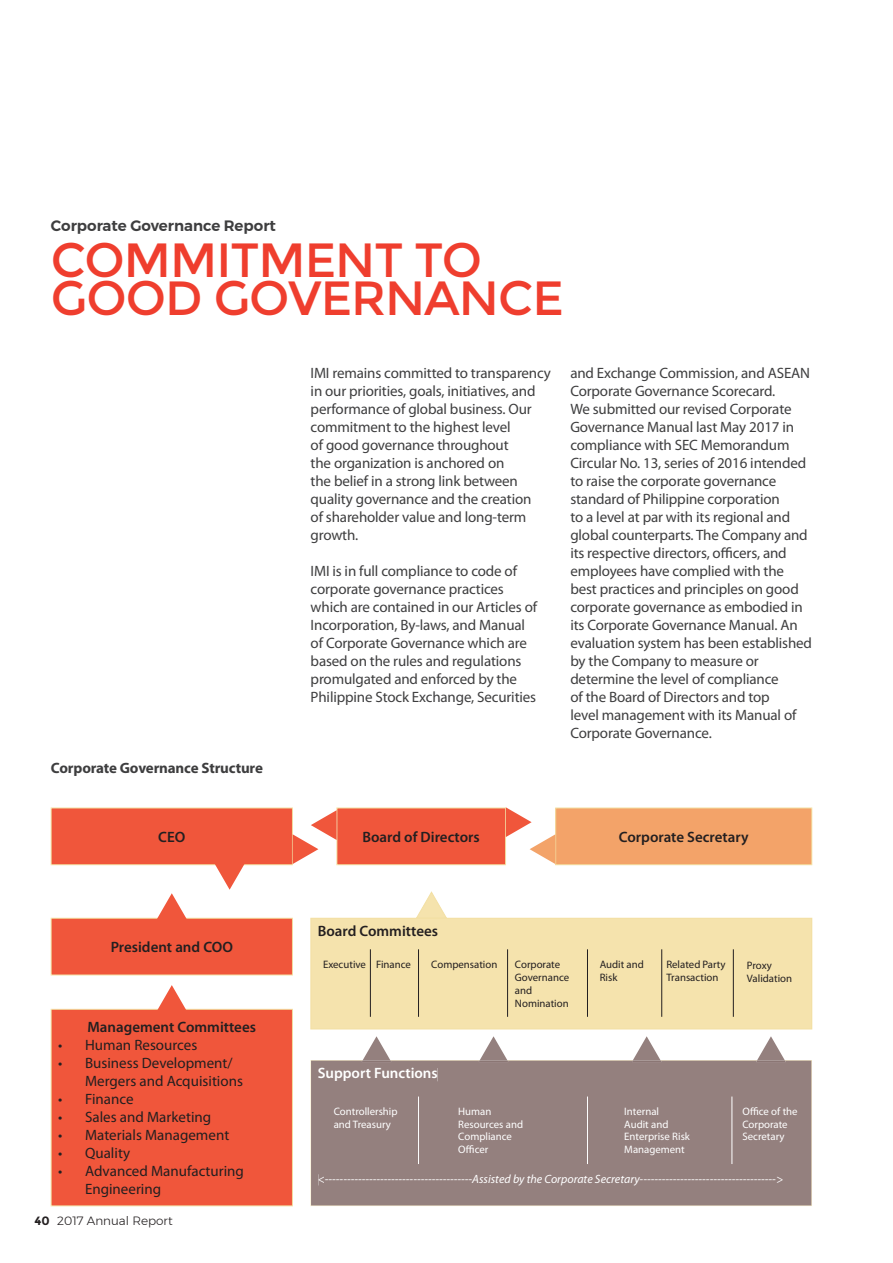
<style>
.page{position:relative;width:893px;height:1263px;background:#fff}
.page>*{position:absolute;margin:0;border:0;box-sizing:border-box;transform-origin:0 0}
.t1{font:48px/37.5px "Montserrat";letter-spacing:-.02em;color:#ef3e2e}
.t2{font:15px/18px "Myriad Pro";letter-spacing:-.01em;color:#3e3e3f}
.t3{font:15px/18px "Myriad Pro";color:#231f20}
.t4{font:600 15px "Myriad Pro";color:#231f20}
.t5{font:700 15px "Myriad Pro";letter-spacing:-.01em;color:#3e3e3f}
.t6{font:600 15px "Montserrat";color:#3e3e3f}
.t7{font:600 15px "Myriad Pro";color:#fff}
.t8{font:italic 12px "Myriad Pro";color:#fff}
.t9{font:300 12px "Montserrat";color:#231f20}
.t10{font:10.8px/12.9px "Myriad Pro";color:#fff}
.t11{font:10.8px/12.9px "Myriad Pro";color:#231f20}
.s1{font-weight:700}
</style>
<div class="page">
<div style="left:51px;top:808px;width:241px;height:57px;background:#f0563b"></div>
<div style="left:51px;top:808px;width:242px;height:57px;border:1px solid #f3e0a4"></div>
<div style="left:51px;top:918px;width:241px;height:57px;background:#f0563b"></div>
<div style="left:51px;top:918px;width:242px;height:57px;border:1px solid #f3e0a4"></div>
<div style="left:51px;top:1009px;width:241px;height:197px;background:#f0563b"></div>
<div style="left:51px;top:1009px;width:242px;height:197px;border:1px solid #f3e0a4"></div>
<div style="left:337px;top:808px;width:168px;height:57px;background:#f0563b"></div>
<div style="left:337px;top:808px;width:169px;height:57px;border:1px solid #f3e0a4"></div>
<div style="left:311px;top:918px;width:501px;height:111px;background:#f5e3ad"></div>
<div style="left:556px;top:808px;width:256px;height:57px;background:#f3a369"></div>
<div style="left:555px;top:808px;width:257px;height:57px;border:1px solid #f3e0a4"></div>
<div style="left:311px;top:1060px;width:501px;height:146px;background:#94807e"></div>
<svg style="left:157px;top:893px;width:30px;height:26px"></svg>
<svg style="left:215px;top:864px;width:29px;height:26px"></svg>
<svg style="left:157px;top:985px;width:30px;height:26px"></svg>
<svg style="left:506px;top:807px;width:49px;height:57px"></svg>
<svg style="left:416px;top:892px;width:31px;height:26px"></svg>
<svg style="left:479px;top:1036px;width:29px;height:26px"></svg>
<svg style="left:293px;top:810px;width:44px;height:54px"></svg>
<svg style="left:362px;top:1036px;width:29px;height:26px"></svg>
<svg style="left:632px;top:1036px;width:29px;height:26px"></svg>
<svg style="left:756px;top:1036px;width:30px;height:26px"></svg>
<hr style="left:418px;top:949px;width:1px;height:68px;background:#231f20">
<hr style="left:370px;top:949px;width:1px;height:68px;background:#231f20">
<hr style="left:418px;top:1097px;width:1px;height:67px;background:#fff">
<hr style="left:507px;top:949px;width:1px;height:68px;background:#231f20">
<hr style="left:587px;top:949px;width:1px;height:68px;background:#231f20">
<hr style="left:587px;top:1097px;width:1px;height:67px;background:#fff">
<hr style="left:661px;top:949px;width:1px;height:68px;background:#231f20">
<hr style="left:732px;top:1097px;width:1px;height:67px;background:#fff">
<hr style="left:733px;top:949px;width:1px;height:68px;background:#231f20">
<p class="t6" style="left:51px;top:216px;width:226px">Corporate Governance Report</p>
<h1 class="t1" style="left:51px;top:241px;width:514px">COMMITMENT TO<br>GOOD GOVERNANCE</h1>
<p class="t5" style="left:51px;top:762px;width:213px">Corporate Governance Structure</p>
<p class="t2" style="left:311px;top:365px;width:242px">IMI remains committed to transparency in our priorities, goals, initiatives, and performance of global business. Our commitment to the highest level<br>of good governance throughout<br>the organization is anchored on<br>the belief in a strong link between quality governance and the creation<br>of shareholder value and long-term growth.</p>
<p class="t2" style="left:311px;top:563px;width:228px">IMI is in full compliance to code of corporate governance practices which are contained in our Articles of Incorporation, By-laws, and Manual of Corporate Governance which are based on the rules and regulations promulgated and enforced by the Philippine Stock Exchange, Securities</p>
<p class="t2" style="left:570px;top:365px;width:243px">and Exchange Commission, and ASEAN Corporate Governance Scorecard.<br>We submitted our revised Corporate Governance Manual last May 2017 in compliance with SEC Memorandum Circular No. 13, series of 2016 intended to raise the corporate governance standard of Philippine corporation<br>to a level at par with its regional and global counterparts. The Company and its respective directors, officers, and employees have complied with the best practices and principles on good corporate governance as embodied in its Corporate Governance Manual. An evaluation system has been established by the Company to measure or determine the level of compliance<br>of the Board of Directors and top<br>level management with its Manual of Corporate Governance.</p>
<p class="t4" style="left:158px;top:831px;width:29px">CEO</p>
<p class="t4" style="left:362px;top:831px;width:119px">Board of Directors</p>
<p class="t4" style="left:619px;top:831px;width:131px">Corporate Secretary</p>
<p class="t4" style="left:111px;top:942px;width:124px">President and COO</p>
<p class="t4" style="left:318px;top:926px;width:122px">Board Committees</p>
<p class="t4" style="left:88px;top:1021px;width:170px">Management Committees</p>
<p class="t3" style="left:58px;top:1037px;width:141px">• Human Resources</p>
<p class="t3" style="left:85px;top:1055px;width:159px;text-indent:-27px">• Business Development/<br>Mergers and Acquisitions</p>
<p class="t3" style="left:58px;top:1091px;width:77px">• Finance</p>
<p class="t3" style="left:58px;top:1109px;width:155px">• Sales and Marketing</p>
<p class="t3" style="left:58px;top:1127px;width:173px">• Materials Management</p>
<p class="t3" style="left:58px;top:1145px;width:74px">• Quality</p>
<p class="t3" style="left:85px;top:1163px;width:160px;text-indent:-27px">• Advanced Manufacturing<br>Engineering</p>
<p class="t9" style="left:34px;top:1213px;width:140px"><span class="s1">40</span> 2017 Annual Report</p>
<p class="t11" style="left:431px;top:958px;width:68px">Compensation</p>
<p class="t11" style="left:323px;top:959px;width:89px">Executive Finance</p>
<p class="t11" style="left:515px;top:959px;width:56px">Corporate<br>Governance and<br>Nomination</p>
<p class="t11" style="left:600px;top:959px;width:46px">Audit and<br>Risk</p>
<p class="t11" style="left:666px;top:959px;width:61px">Related Party<br>Transaction</p>
<p class="t11" style="left:747px;top:960px;width:47px">Proxy<br>Validation</p>
<p class="t7" style="left:318px;top:1068px;width:122px">Support Functions</p>
<p class="t10" style="left:334px;top:1105px;width:65px">Controllership and Treasury</p>
<p class="t10" style="left:458px;top:1105px;width:66px">Human<br>Resources and<br>Compliance<br>Officer</p>
<p class="t10" style="left:624px;top:1105px;width:67px">Internal<br>Audit and<br>Enterprise Risk<br>Management</p>
<p class="t10" style="left:742px;top:1105px;width:57px">Office of the<br>Corporate<br>Secretary</p>
<p class="t8" style="left:318px;top:1174px;width:467px">&lt;----------------------------------------Assisted by the Corporate Secretary-------------------------------------&gt;</p>
</div>
